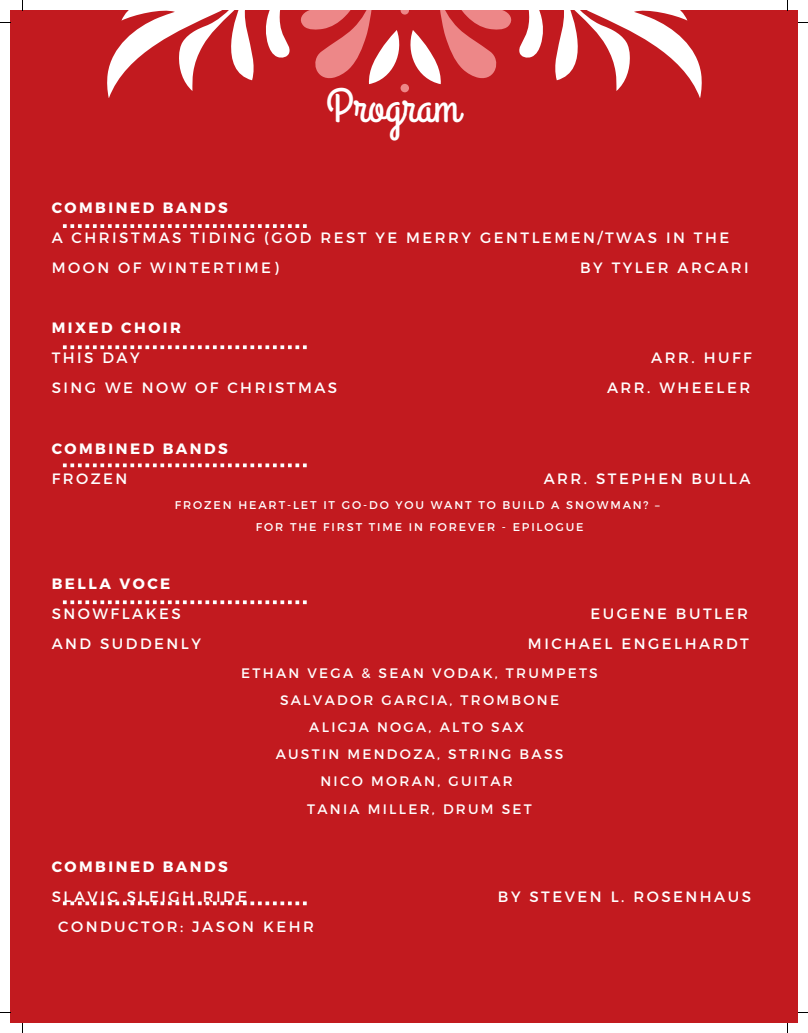
<style>
.page{position:relative;width:808px;height:1033px;background:#fff}
.page>*{position:absolute;margin:0;border:0;box-sizing:border-box;transform-origin:0 0}
.t1{font:47.5px "Grand Hotel";color:#fff}
.t2{font:15px/30px "Montserrat";letter-spacing:.165em;color:#fff}
.t3{font:700 15px "Montserrat";letter-spacing:.165em;color:#fff}
.t4{font:13.75px/27.2px "Montserrat";letter-spacing:.165em;color:#fff;text-align:center}
.t5{font:11.25px/22.5px "Montserrat";letter-spacing:.165em;color:#fff;text-align:center}
</style>
<div class="page">
<div style="left:10px;top:10px;width:788px;height:1013px;background:#c21a1f"></div>
<svg style="left:63px;top:600px;width:244px;height:4px"></svg>
<svg style="left:63px;top:463px;width:244px;height:4px"></svg>
<svg style="left:63px;top:345px;width:244px;height:4px"></svg>
<svg style="left:63px;top:224px;width:244px;height:4px"></svg>
<svg style="left:63px;top:901px;width:244px;height:4px"></svg>
<svg style="left:107px;top:10px;width:595px;height:88px"></svg>
<div style="left:400px;top:84px;width:9px;height:8px;background:#ed8788;border-radius:50%"></div>
<h1 class="t1" style="left:326px;top:76px;width:134px">Program</h1>
<p class="t3" style="left:52px;top:198px;width:178px">COMBINED BANDS</p>
<p class="t2" style="left:52px;top:222px;width:679px">A CHRISTMAS TIDING (GOD REST YE MERRY GENTLEMEN/TWAS IN THE<br>MOON OF WINTERTIME)</p>
<p class="t2" style="left:580px;top:252px;width:170px">BY TYLER ARCARI</p>
<p class="t3" style="left:52px;top:318px;width:131px">MIXED CHOIR</p>
<p class="t2" style="left:52px;top:342px;width:89px">THIS DAY</p>
<p class="t2" style="left:651px;top:342px;width:102px">ARR. HUFF</p>
<p class="t2" style="left:52px;top:372px;width:287px">SING WE NOW OF CHRISTMAS</p>
<p class="t2" style="left:607px;top:372px;width:145px">ARR. WHEELER</p>
<p class="t3" style="left:52px;top:438px;width:178px">COMBINED BANDS</p>
<p class="t2" style="left:52px;top:462px;width:77px">FROZEN</p>
<p class="t2" style="left:543px;top:462px;width:208px">ARR. STEPHEN BULLA</p>
<p class="t5" style="left:175px;top:493px;width:486px">FROZEN HEART-LET IT GO-DO YOU WANT TO BUILD A SNOWMAN? –<br>FOR THE FIRST TIME IN FOREVER - EPILOGUE</p>
<p class="t3" style="left:52px;top:573px;width:120px">BELLA VOCE</p>
<p class="t2" style="left:52px;top:597px;width:130px">SNOWFLAKES</p>
<p class="t2" style="left:590px;top:597px;width:159px">EUGENE BUTLER</p>
<p class="t2" style="left:52px;top:627px;width:151px">AND SUDDENLY</p>
<p class="t2" style="left:528px;top:627px;width:222px">MICHAEL ENGELHARDT</p>
<p class="t4" style="left:241px;top:658px;width:358px">ETHAN VEGA &amp; SEAN VODAK, TRUMPETS<br>SALVADOR GARCIA, TROMBONE<br>ALICJA NOGA, ALTO SAX<br>AUSTIN MENDOZA, STRING BASS<br>NICO MORAN, GUITAR<br>TANIA MILLER, DRUM SET</p>
<p class="t3" style="left:52px;top:856px;width:178px">COMBINED BANDS</p>
<p class="t2" style="left:52px;top:880px;width:197px">SLAVIC SLEIGH RIDE</p>
<p class="t2" style="left:498px;top:880px;width:255px">BY STEVEN L. ROSENHAUS</p>
<p class="t2" style="left:58px;top:910px;width:257px">CONDUCTOR: JASON KEHR</p>
</div>
